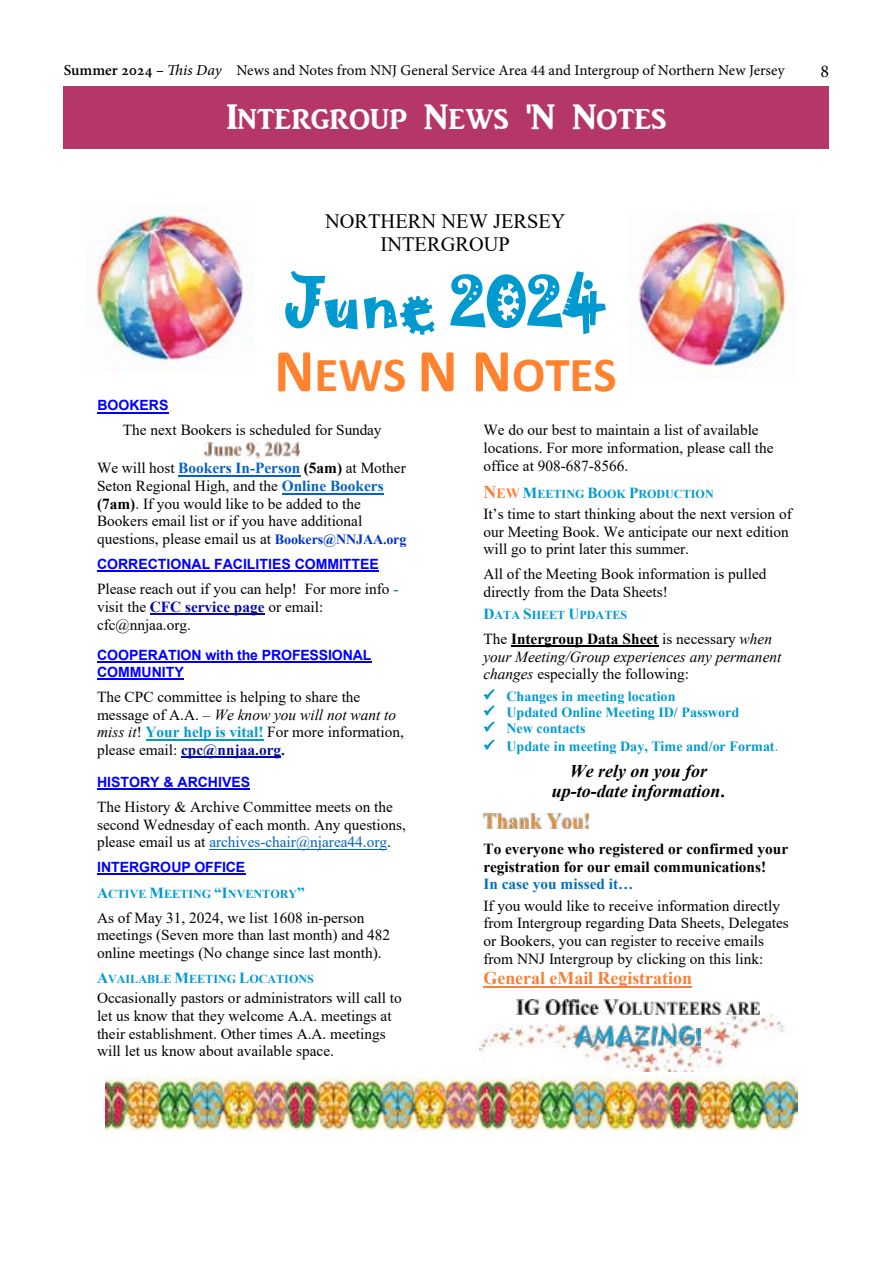
<style>
.page{position:relative;width:893px;height:1263px;background:#fff}
.page>*{position:absolute;margin:0;border:0;box-sizing:border-box;transform-origin:0 0}
.t1{font:61.35px "Jokerman";color:#009ad0}
.t2{font:700 49.2px "Calibri";color:#ff832f}
.t3{font:36.6px "ARJULIAN";color:#fff}
.t4{font:20.4px/23.4px "Times New Roman";color:#000;text-align:center}
.t5{font:italic 700 18px/20.5px "Times New Roman";color:#000;text-align:center}
.t6{font:700 18px "Times New Roman";color:#f78037}
.t7{font:18px "Minion Pro";color:#000}
.t8{font:15.3px/17.7px "Times New Roman";color:#000}
.t9{font:italic 15.3px/17.7px "Times New Roman";color:#000}
.t10{font:700 15.3px/17.7px "Times New Roman";color:#000}
.t11{font:700 15.3px "Times New Roman";color:#0070c0}
.t12{font:15px "Minion Pro";color:#000}
.t13{font:700 14.1px/17.4px "Arial";letter-spacing:-.005em;color:#00f}
.t14{font:700 14.1px "Times New Roman";color:#009ad0}
.t15{font:700 12.15px "Times New Roman";color:#009ad0}
.s1{font-family:"Adobe Hebrew";font-weight:700}
.s2{font-family:"Adobe Hebrew";font-style:italic}
.s3{font-size:61.35px}
.s4{font-weight:700;color:#0563c1}
.s5{font-weight:700}
.s6{color:#070ba5}
.s7{font-weight:700;font-size:14.1px;color:#03c}
.s8{font-weight:700;color:#31849b}
.s9{font-weight:700;color:#070ba5}
.s10{font-style:italic}
.s11{font-weight:700;color:#009ad0}
.s12{color:#0563c1}
.s13{font-size:15.3px}
.s14{font-size:18px;color:#f78037}
.s15{font-size:14.1px;color:#f78037}
.s16{font-style:normal}
.s17{font-weight:700;font-style:normal}
.s18{font-weight:400}
</style>
<div class="page">
<div style="left:64px;top:86px;width:765px;height:63px;background:#b5376a"></div>
<img style="left:480px;top:1013px;width:305px;height:59px">
<hr style="left:97px;top:412px;width:71px;height:1px;background:#00f">
<img style="left:205px;top:442px;width:94px;height:16px">
<hr style="left:178px;top:475px;width:122px;height:2px;background:#0563c1">
<hr style="left:282px;top:493px;width:102px;height:1px;background:#0563c1">
<hr style="left:97px;top:570px;width:282px;height:2px;background:#00f">
<hr style="left:150px;top:614px;width:115px;height:1px;background:#070ba5">
<hr style="left:97px;top:661px;width:274px;height:2px;background:#00f">
<hr style="left:97px;top:679px;width:87px;height:1px;background:#00f">
<hr style="left:146px;top:739px;width:117px;height:2px;background:#009ad0">
<hr style="left:181px;top:756px;width:100px;height:2px;background:#070ba5">
<hr style="left:97px;top:788px;width:153px;height:2px;background:#00f">
<hr style="left:209px;top:849px;width:178px;height:1px;background:#0563c1">
<hr style="left:97px;top:874px;width:148px;height:1px;background:#00f">
<hr style="left:511px;top:645px;width:147px;height:2px;background:#000">
<img style="left:484px;top:813px;width:104px;height:15px">
<hr style="left:483px;top:986px;width:209px;height:1px;background:#f78037">
<img style="left:517px;top:1000px;width:243px;height:15px">
<img style="left:575px;top:1023px;width:119px;height:25px">
<img style="left:696px;top:1028px;width:4px;height:18px">
<img style="left:86px;top:204px;width:168px;height:167px">
<img style="left:630px;top:212px;width:163px;height:161px">
<img style="left:105px;top:1078px;width:693px;height:52px">
<p class="t12" style="left:64px;top:60px;width:722px"><span class="s1">Summer 2024 –</span> <span class="s2">This Day</span> News and Notes from NNJ General Service Area 44 and Intergroup of Northern New Jersey</p>
<p class="t7" style="left:820px;top:59px;width:10px">8</p>
<h3 class="t3" style="left:226px;top:97px;width:441px">Intergroup News 'N Notes</h3>
<h3 class="t4" style="left:325px;top:209px;width:242px">NORTHERN NEW JERSEY<br>INTERGROUP</h3>
<h1 class="t1" style="left:285px;top:259px;width:322px">June 2024</h1>
<h2 class="t2" style="left:274px;top:340px;width:344px"><span class="s3">N</span>EWS <span class="s3">N N</span>OTES</h2>
<p class="t13" style="left:97px;top:397px;width:73px">BOOKERS</p>
<p class="t8" style="left:123px;top:420px;width:260px">The next Bookers is scheduled for Sunday</p>
<p class="t8" style="left:97px;top:459px;width:311px">We will host <span class="s4">Bookers In-Person</span> <span class="s5">(5am)</span> at Mother Seton Regional High, and the <span class="s4">Online Bookers </span><span class="s5">(7am)</span><span class="s6">.</span> If you would like to be added to the Bookers email list or if you have additional questions, please email us at <span class="s7">Bookers@NNJAA.org</span></p>
<p class="t13" style="left:97px;top:555px;width:283px">CORRECTIONAL FACILITIES COMMITTEE</p>
<p class="t8" style="left:97px;top:580px;width:303px">Please reach out if you can help! For more info <span class="s8">- </span>visit the <span class="s9">CFC service page</span> or email: cfc@nnjaa.org.</p>
<p class="t13" style="left:97px;top:646px;width:276px">COOPERATION with the PROFESSIONAL<br>COMMUNITY</p>
<p class="t8" style="left:97px;top:688px;width:308px">The CPC committee is helping to share the message of A.A. – <span class="s10">We know you will not want to miss it</span>! <span class="s11">Your help is vital!</span> For more information, please email: <span class="s9">cpc@nnjaa.org.</span></p>
<p class="t13" style="left:97px;top:773px;width:155px">HISTORY &amp; ARCHIVES</p>
<p class="t8" style="left:97px;top:797px;width:310px">The History &amp; Archive Committee meets on the second Wednesday of each month. Any questions, please email us at <span class="s12">archives-chair@njarea44.org</span>.</p>
<p class="t13" style="left:97px;top:859px;width:150px">INTERGROUP OFFICE</p>
<p class="t15" style="left:97px;top:885px;width:209px"><span class="s13">A</span>CTIVE <span class="s13">M</span>EETING <span class="s13">“I</span>NVENTORY<span class="s13">”</span></p>
<p class="t8" style="left:97px;top:908px;width:295px">As of May 31, 2024, we list 1608 in-person meetings (Seven more than last month) and 482 online meetings (No change since last month).</p>
<p class="t15" style="left:97px;top:970px;width:218px"><span class="s13">A</span>VAILABLE <span class="s13">M</span>EETING <span class="s13">L</span>OCATIONS</p>
<p class="t8" style="left:97px;top:989px;width:306px">Occasionally pastors or administrators will call to let us know that they welcome A.A. meetings at their establishment. Other times A.A. meetings will let us know about available space.</p>
<p class="t8" style="left:483px;top:421px;width:292px">We do our best to maintain a list of available locations. For more information, please call the office at 908-687-8566.</p>
<p class="t15" style="left:483px;top:485px;width:232px"><span class="s14">N</span><span class="s15">EW</span> <span class="s13">M</span>EETING <span class="s13">B</span>OOK <span class="s13">P</span>RODUCTION</p>
<p class="t8" style="left:483px;top:504px;width:310px">It’s time to start thinking about the next version of our Meeting Book. We anticipate our next edition will go to print later this summer.</p>
<p class="t8" style="left:483px;top:565px;width:285px">All of the Meeting Book information is pulled directly from the Data Sheets!</p>
<p class="t15" style="left:483px;top:606px;width:145px"><span class="s13">D</span>ATA <span class="s13">S</span>HEET <span class="s13">U</span>PDATES</p>
<p class="t9" style="left:483px;top:629px;width:299px"><span class="s16">The</span> <span class="s17">Intergroup Data Sheet</span> <span class="s16">is necessary</span> when your Meeting/Group experiences any permanent changes <span class="s16">especially the following:</span></p>
<p class="t14" style="left:483px;top:686px;width:194px">✓ Changes in meeting location</p>
<p class="t14" style="left:483px;top:702px;width:257px">✓ Updated Online Meeting ID/ Password</p>
<p class="t14" style="left:483px;top:718px;width:104px">✓ New contacts</p>
<p class="t14" style="left:483px;top:736px;width:296px">✓ Update in meeting Day, Time and/or Format<span class="s18">.</span></p>
<p class="t5" style="left:552px;top:760px;width:175px">We rely on you for up-to-date information<span class="s16">.</span></p>
<p class="t10" style="left:483px;top:839px;width:306px">To everyone who registered or confirmed your registration for our email communications!</p>
<p class="t11" style="left:483px;top:873px;width:152px">In case you missed it…</p>
<p class="t8" style="left:483px;top:896px;width:307px">If you would like to receive information directly from Intergroup regarding Data Sheets, Delegates or Bookers, you can register to receive emails from NNJ Intergroup by clicking on this link:</p>
<p class="t6" style="left:483px;top:965px;width:210px">General eMail Registration</p>
</div>
